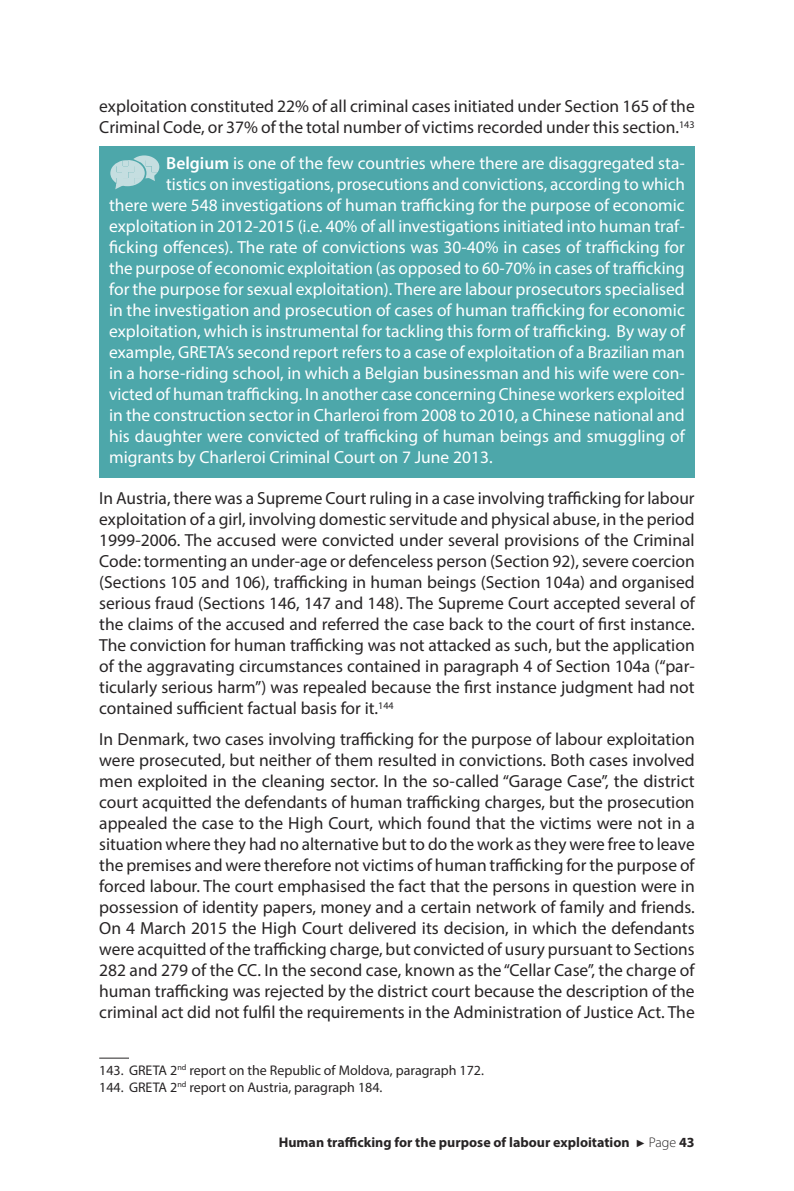
<style>
.page{position:relative;width:794px;height:1191px;background:#fff}
.page>*{position:absolute;margin:0;border:0;box-sizing:border-box;transform-origin:0 0}
.t1{font:17.5px/21px "Myriad Pro";color:#272425;text-align:justify}
.t2{font:17.5px "Myriad Pro";color:#fff}
.t3{font:14px/16.8px "Myriad Pro";color:#272425}
.t4{font:700 14px "Myriad Pro";color:#272425}
.s1{font-weight:600}
.s2{font-family:"Arial";font-weight:400;font-size:10.5px}
.s3{font-weight:300}
</style>
<div class="page">
<div style="left:99px;top:146px;width:595px;height:332px;background:#4da7aa"></div>
<svg style="left:110px;top:155px;width:49px;height:34px"></svg>
<hr style="left:99px;top:1057px;width:30px;height:1px;background:#272425">
<p class="t1" style="left:99px;top:97px;width:597px">exploitation constituted 22% of all criminal cases initiated under Section 165 of the<br>Criminal Code, or 37% of the total number of victims recorded under this section.<sup>143</sup></p>
<p class="t2" style="left:166px;top:157px;width:520px"><span class="s1">Belgium</span> is one of the few countries where there are disaggregated sta-</p>
<p class="t2" style="left:166px;top:178px;width:520px">tistics on investigations, prosecutions and convictions, according to which</p>
<p class="t2" style="left:109px;top:199px;width:577px">there were 548 investigations of human trafficking for the purpose of economic</p>
<p class="t2" style="left:109px;top:220px;width:577px">exploitation in 2012-2015 (i.e. 40% of all investigations initiated into human traf-</p>
<p class="t2" style="left:109px;top:241px;width:577px">ficking offences). The rate of convictions was 30-40% in cases of trafficking for</p>
<p class="t2" style="left:109px;top:262px;width:577px">the purpose of economic exploitation (as opposed to 60-70% in cases of trafficking</p>
<p class="t2" style="left:109px;top:283px;width:577px">for the purpose for sexual exploitation). There are labour prosecutors specialised</p>
<p class="t2" style="left:109px;top:304px;width:577px">in the investigation and prosecution of cases of human trafficking for economic</p>
<p class="t2" style="left:109px;top:325px;width:577px">exploitation, which is instrumental for tackling this form of trafficking. By way of</p>
<p class="t2" style="left:109px;top:346px;width:577px">example, GRETA’s second report refers to a case of exploitation of a Brazilian man</p>
<p class="t2" style="left:109px;top:367px;width:577px">in a horse-riding school, in which a Belgian businessman and his wife were con-</p>
<p class="t2" style="left:109px;top:388px;width:577px">victed of human trafficking. In another case concerning Chinese workers exploited</p>
<p class="t2" style="left:109px;top:409px;width:577px">in the construction sector in Charleroi from 2008 to 2010, a Chinese national and</p>
<p class="t2" style="left:109px;top:430px;width:577px">his daughter were convicted of trafficking of human beings and smuggling of</p>
<p class="t2" style="left:109px;top:451px;width:385px">migrants by Charleroi Criminal Court on 7 June 2013.</p>
<p class="t1" style="left:99px;top:489px;width:597px">In Austria, there was a Supreme Court ruling in a case involving trafficking for labour exploitation of a girl, involving domestic servitude and physical abuse, in the period 1999-2006. The accused were convicted under several provisions of the Criminal Code: tormenting an under-age or defenceless person (Section 92), severe coercion (Sections 105 and 106), trafficking in human beings (Section 104a) and organised serious fraud (Sections 146, 147 and 148). The Supreme Court accepted several of the claims of the accused and referred the case back to the court of first instance.<br>The conviction for human trafficking was not attacked as such, but the application of the aggravating circumstances contained in paragraph 4 of Section 104a (“par&shy;ticularly serious harm”) was repealed because the first instance judgment had not contained sufficient factual basis for it.<sup>144</sup></p>
<p class="t1" style="left:99px;top:730px;width:597px">In Denmark, two cases involving trafficking for the purpose of labour exploitation were prosecuted, but neither of them resulted in convictions. Both cases involved men exploited in the cleaning sector. In the so-called “Garage Case”, the district court acquitted the defendants of human trafficking charges, but the prosecution appealed the case to the High Court, which found that the victims were not in a situation where they had no alternative but to do the work as they were free to leave the premises and were therefore not victims of human trafficking for the purpose of forced labour. The court emphasised the fact that the persons in question were in possession of identity papers, money and a certain network of family and friends.<br>On 4 March 2015 the High Court delivered its decision, in which the defendants were acquitted of the trafficking charge, but convicted of usury pursuant to Sections 282 and 279 of the CC. In the second case, known as the “Cellar Case”, the charge of human trafficking was rejected by the district court because the description of the criminal act did not fulfil the requirements in the Administration of Justice Act. The</p>
<p class="t3" style="left:99px;top:1063px;width:386px">143. GRETA 2<sup>nd</sup> report on the Republic of Moldova, paragraph 172.<br>144. GRETA 2<sup>nd</sup> report on Austria, paragraph 184.</p>
<p class="t4" style="left:279px;top:1136px;width:417px">Human trafficking for the purpose of labour exploitation <span class="s2">►</span> <span class="s3">Page</span> 43</p>
</div>
